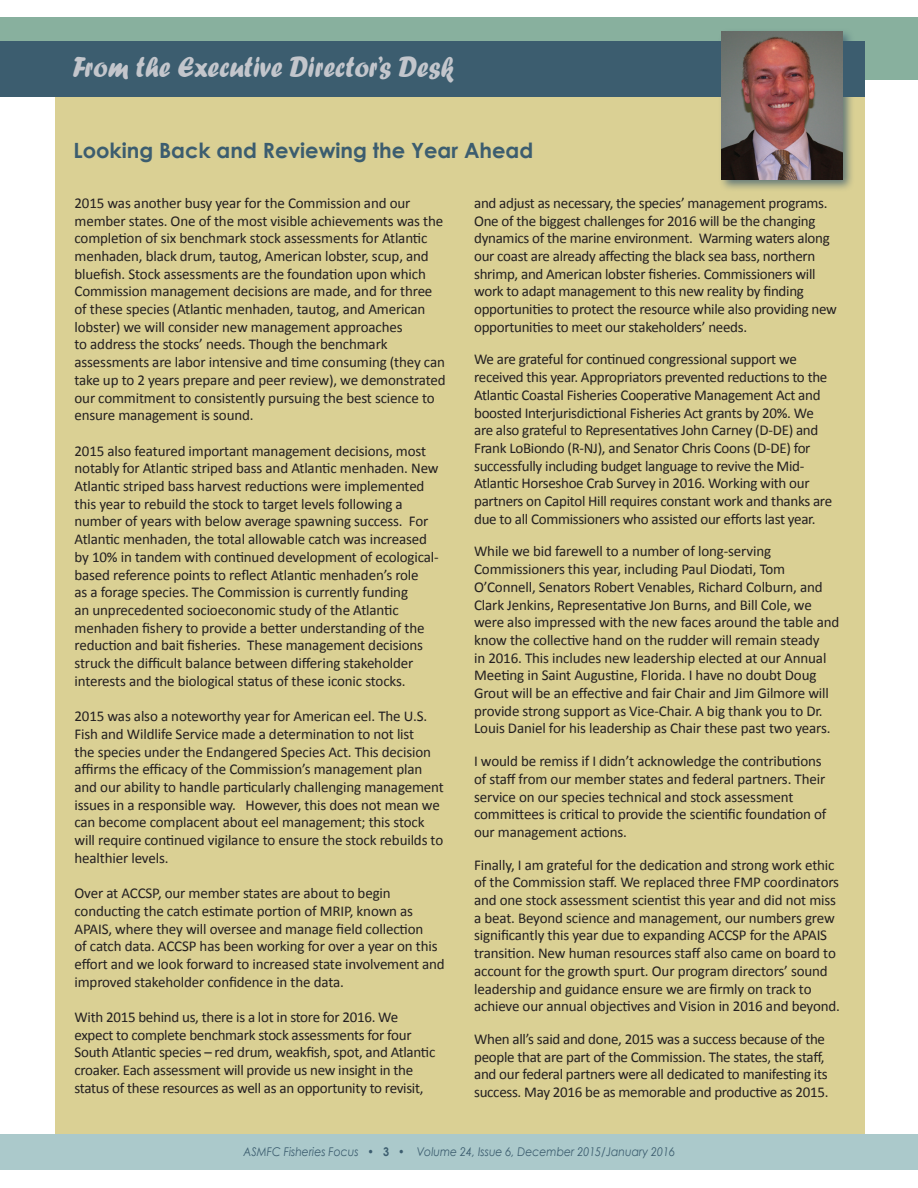
<style>
.page{position:relative;width:918px;height:1188px;background:#fff}
.page>*{position:absolute;margin:0;border:0;box-sizing:border-box;transform-origin:0 0}
.t1{font:30px "Forte";color:#c3c6cc;scale:.9 1}
.t2{font:700 21px "Century Gothic";color:#3c5d6f}
.t3{font:15px/17.7px "Calibri";letter-spacing:-.01em;color:#231f20}
.t4{font:italic 12px "Century Gothic";color:#3c5d6f;scale:.9 1}
.s1{font-style:normal}
.s2{font-weight:700;font-style:normal}
</style>
<div class="page">
<div style="left:55px;top:32px;width:810px;height:1106px;background:#dad094"></div>
<div style="left:0;top:17px;width:918px;height:63px;background:#88b09e"></div>
<div style="left:0;top:41px;width:865px;height:56px;background:#3c5d6f"></div>
<div style="left:718px;top:28px;width:137px;height:164px;background:#3c5d6f;opacity:.75"></div>
<img style="left:722px;top:32px;width:120px;height:147px">
<div style="left:0;top:1134px;width:918px;height:36px;background:#abc9cb"></div>
<h1 class="t1" style="left:72px;top:49px;width:425px">From the Executive Director’s Desk</h1>
<h2 class="t2" style="left:73px;top:134px;width:461px">Looking Back and Reviewing the Year Ahead</h2>
<p class="t3" style="left:75px;top:194px;width:373px">2015 was another busy year for the Commission and our member states. One of the most visible achievements was the completion of six benchmark stock assessments for Atlantic menhaden, black drum, tautog, American lobster, scup, and bluefish. Stock assessments are the foundation upon which Commission management decisions are made, and for three of these species (Atlantic menhaden, tautog, and American lobster) we will consider new management approaches<br>to address the stocks’ needs. Though the benchmark assessments are labor intensive and time consuming (they can take up to 2 years prepare and peer review), we demonstrated our commitment to consistently pursuing the best science to ensure management is sound.</p>
<p class="t3" style="left:75px;top:442px;width:366px">2015 also featured important management decisions, most notably for Atlantic striped bass and Atlantic menhaden. New Atlantic striped bass harvest reductions were implemented this year to rebuild the stock to target levels following a number of years with below average spawning success. For Atlantic menhaden, the total allowable catch was increased by 10% in tandem with continued development of ecological&shy;based reference points to reflect Atlantic menhaden’s role<br>as a forage species. The Commission is currently funding<br>an unprecedented socioeconomic study of the Atlantic menhaden fishery to provide a better understanding of the reduction and bait fisheries. These management decisions struck the difficult balance between differing stakeholder interests and the biological status of these iconic stocks.</p>
<p class="t3" style="left:75px;top:707px;width:371px">2015 was also a noteworthy year for American eel. The U.S.<br>Fish and Wildlife Service made a determination to not list<br>the species under the Endangered Species Act. This decision affirms the efficacy of the Commission’s management plan and our ability to handle particularly challenging management issues in a responsible way. However, this does not mean we can become complacent about eel management; this stock will require continued vigilance to ensure the stock rebuilds to healthier levels.</p>
<p class="t3" style="left:75px;top:884px;width:372px">Over at ACCSP, our member states are about to begin conducting the catch estimate portion of MRIP, known as APAIS, where they will oversee and manage field collection<br>of catch data. ACCSP has been working for over a year on this effort and we look forward to increased state involvement and improved stakeholder confidence in the data.</p>
<p class="t3" style="left:75px;top:1008px;width:362px">With 2015 behind us, there is a lot in store for 2016. We expect to complete benchmark stock assessments for four South Atlantic species – red drum, weakfish, spot, and Atlantic croaker. Each assessment will provide us new insight in the status of these resources as well as an opportunity to revisit,</p>
<p class="t3" style="left:474px;top:194px;width:364px">and adjust as necessary, the species’ management programs.<br>One of the biggest challenges for 2016 will be the changing dynamics of the marine environment. Warming waters along our coast are already affecting the black sea bass, northern shrimp, and American lobster fisheries. Commissioners will work to adapt management to this new reality by finding opportunities to protect the resource while also providing new opportunities to meet our stakeholders’ needs.</p>
<p class="t3" style="left:474px;top:351px;width:360px">We are grateful for continued congressional support we received this year. Appropriators prevented reductions to the Atlantic Coastal Fisheries Cooperative Management Act and boosted Interjurisdictional Fisheries Act grants by 20%. We are also grateful to Representatives John Carney (D-DE) and Frank LoBiondo (R-NJ), and Senator Chris Coons (D-DE) for successfully including budget language to revive the Mid-Atlantic Horseshoe Crab Survey in 2016. Working with our partners on Capitol Hill requires constant work and thanks are due to all Commissioners who assisted our efforts last year.</p>
<p class="t3" style="left:474px;top:543px;width:367px">While we bid farewell to a number of long-serving Commissioners this year, including Paul Diodati, Tom O’Connell, Senators Robert Venables, Richard Colburn, and Clark Jenkins, Representative Jon Burns, and Bill Cole, we were also impressed with the new faces around the table and know the collective hand on the rudder will remain steady<br>in 2016. This includes new leadership elected at our Annual Meeting in Saint Augustine, Florida. I have no doubt Doug Grout will be an effective and fair Chair and Jim Gilmore will provide strong support as Vice-Chair. A big thank you to Dr.<br>Louis Daniel for his leadership as Chair these past two years.</p>
<p class="t3" style="left:474px;top:752px;width:354px">I would be remiss if I didn’t acknowledge the contributions of staff from our member states and federal partners. Their service on our species technical and stock assessment committees is critical to provide the scientific foundation of our management actions.</p>
<p class="t3" style="left:474px;top:856px;width:367px">Finally, I am grateful for the dedication and strong work ethic of the Commission staff. We replaced three FMP coordinators and one stock assessment scientist this year and did not miss a beat. Beyond science and management, our numbers grew significantly this year due to expanding ACCSP for the APAIS transition. New human resources staff also came on board to account for the growth spurt. Our program directors’ sound leadership and guidance ensure we are firmly on track to achieve our annual objectives and Vision in 2016 and beyond.</p>
<p class="t3" style="left:474px;top:1030px;width:356px">When all’s said and done, 2015 was a success because of the people that are part of the Commission. The states, the staff, and our federal partners were all dedicated to manifesting its success. May 2016 be as memorable and productive as 2015.</p>
<p class="t4" style="left:244px;top:1143px;width:481px">ASMFC Fisheries Focus <span class="s1">•</span> <span class="s2">3</span> <span class="s1">•</span> Volume 24, Issue 6, December 2015/January 2016</p>
</div>
